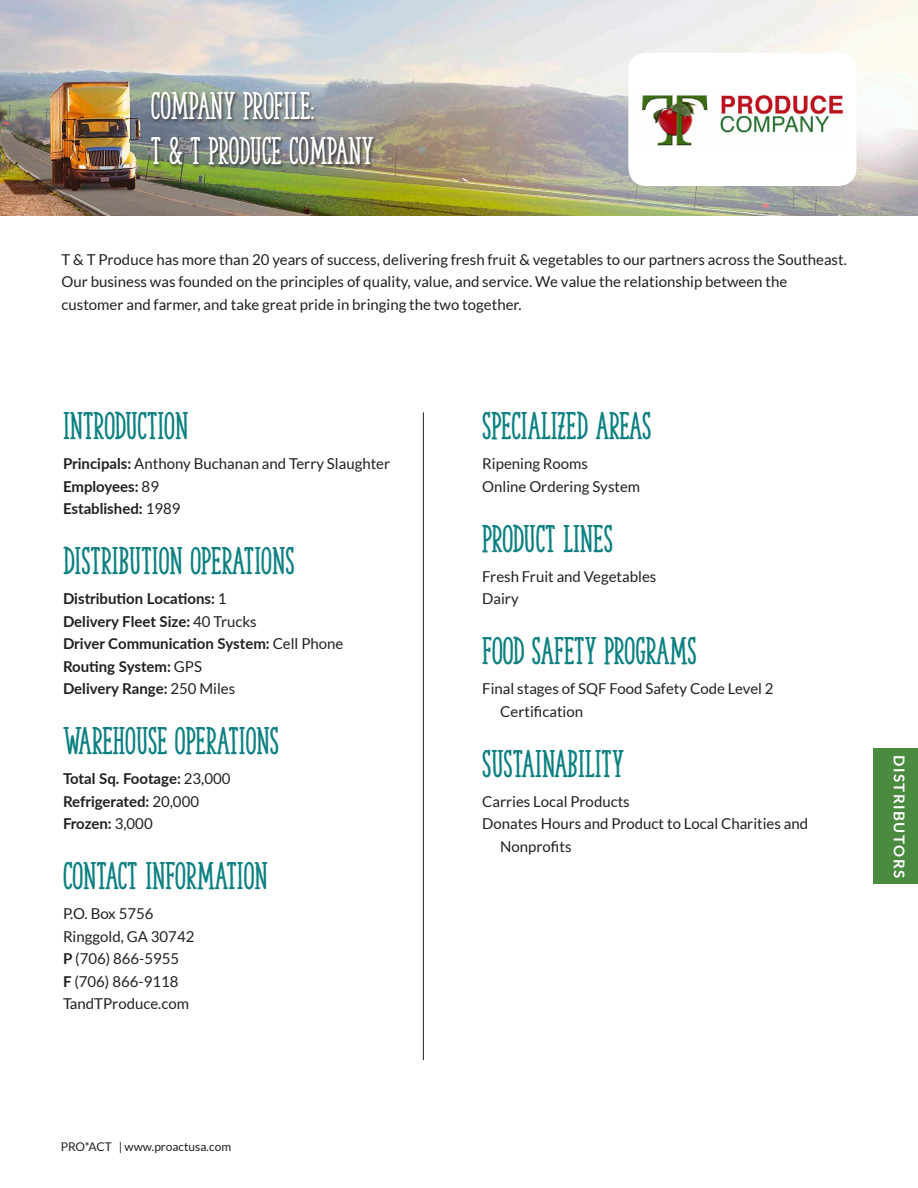
<style>
.page{position:relative;width:918px;height:1188px;background:#fff}
.page>*{position:absolute;margin:0;border:0;box-sizing:border-box;transform-origin:0 0}
.t1{font:36px "The Serif Hand Extrablack";color:#0c8081}
.t2{font:36px/45px "The Serif Hand Extrablack";color:#fff}
.t3{font:15px/22.5px "Lato";color:#231f20}
.t4{font:700 15px/22.5px "Lato";color:#231f20}
.t5{font:700 15px "Lato";letter-spacing:.1em;color:#fff}
.t6{font:12px "Lato";color:#231f20}
.s1{font-weight:700}
.s2{font-weight:400}
</style>
<div class="page">
<div style="left:873px;top:749px;width:45px;height:135px;background:#4b8b3f"></div>
<img style="left:0;top:0;width:918px;height:216px">
<div style="left:628px;top:53px;width:229px;height:133px;background:#fff;border-radius:18px"></div>
<div style="left:150px;top:90px;width:228px;height:79px;background:#231f20;opacity:.75"></div>
<hr style="left:423px;top:412px;width:1px;height:648px;background:#231f20">
<img style="left:641px;top:94px;width:203px;height:52px">
<h1 class="t2" style="left:151px;top:83px;width:224px">COMPANY PROFILE:<br>T &amp; T PRODUCE COMPANY</h1>
<p class="t3" style="left:62px;top:248px;width:787px">T &amp; T Produce has more than 20 years of success, delivering fresh fruit &amp; vegetables to our partners across the Southeast.<br>Our business was founded on the principles of quality, value, and service. We value the relationship between the customer and farmer, and take great pride in bringing the two together.</p>
<h1 class="t1" style="left:63px;top:404px;width:127px">INTRODUCTION</h1>
<p class="t3" style="left:63px;top:453px;width:329px"><span class="s1">Principals:</span> Anthony Buchanan and Terry Slaughter<br><span class="s1">Employees:</span> 89<br><span class="s1">Established:</span> 1989</p>
<h1 class="t1" style="left:63px;top:539px;width:233px">DISTRIBUTION OPERATIONS</h1>
<p class="t4" style="left:63px;top:587px;width:282px">Distribution Locations: <span class="s2">1<br></span>Delivery Fleet Size: <span class="s2">40 Trucks<br></span>Driver Communication System: <span class="s2">Cell Phone<br></span>Routing System: <span class="s2">GPS<br></span>Delivery Range: <span class="s2">250 Miles</span></p>
<h1 class="t1" style="left:63px;top:719px;width:217px">WAREHOUSE OPERATIONS</h1>
<p class="t4" style="left:63px;top:767px;width:169px">Total Sq. Footage: <span class="s2">23,000<br></span>Refrigerated: <span class="s2">20,000<br></span>Frozen: <span class="s2">3,000</span></p>
<h1 class="t1" style="left:63px;top:854px;width:206px">CONTACT INFORMATION</h1>
<p class="t3" style="left:63px;top:903px;width:133px">P.O. Box 5756<br>Ringgold, GA 30742<br><span class="s1">P</span> (706) 866-5955<br><span class="s1">F</span> (706) 866-9118<br>TandTProduce.com</p>
<h1 class="t1" style="left:482px;top:404px;width:171px">SPECIALIZED AREAS</h1>
<p class="t3" style="left:482px;top:453px;width:160px">Ripening Rooms<br>Online Ordering System</p>
<h1 class="t1" style="left:482px;top:517px;width:132px">PRODUCT LINES</h1>
<p class="t3" style="left:482px;top:565px;width:176px">Fresh Fruit and Vegetables<br>Dairy</p>
<h1 class="t1" style="left:482px;top:629px;width:216px">FOOD SAFETY PROGRAMS</h1>
<p class="t3" style="left:500px;top:678px;width:275px;text-indent:-18px">Final stages of SQF Food Safety Code Level 2<br>Certification</p>
<h1 class="t1" style="left:482px;top:742px;width:143px">SUSTAINABILITY</h1>
<p class="t3" style="left:482px;top:790px;width:149px">Carries Local Products</p>
<p class="t3" style="left:482px;top:813px;width:327px">Donates Hours and Product to Local Charities and</p>
<p class="t3" style="left:500px;top:835px;width:73px">Nonprofits</p>
<p class="t5" style="left:910px;top:755px;width:125px;rotate:90deg">DISTRIBUTORS</p>
<p class="t6" style="left:61px;top:1140px;width:172px">PRO*ACT | www.proactusa.com</p>
</div>
